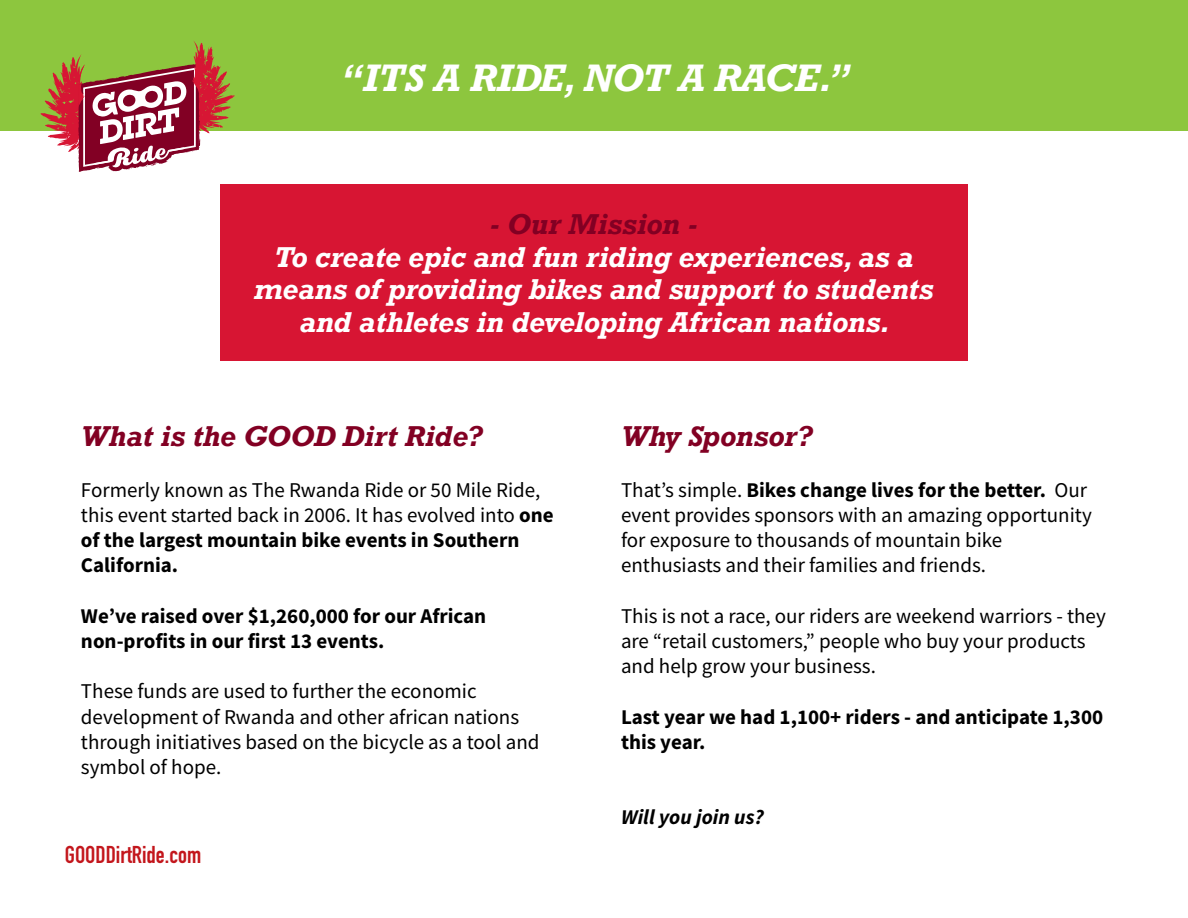
<style>
.page{position:relative;width:1188px;height:918px;background:#fff}
.page>*{position:absolute;margin:0;border:0;box-sizing:border-box;transform-origin:0 0}
.t1{font:italic 700 36px "Rockwell";letter-spacing:-.015em;color:#fff}
.t2{font:italic 700 27px/32.4px "Rockwell";letter-spacing:-.01em;color:#fff;text-align:center}
.t3{font:italic 700 27px "Rockwell";color:#820023}
.t4{font:700 24px "DIN Condensed";color:#c3161c}
.t5{font:21px/25.2px "Source Sans Pro";color:#000}
.t6{font:700 21px/25.2px "Source Sans Pro";color:#000}
.t7{font:italic 700 21px "Source Sans Pro";color:#000}
.s1{font-weight:700}
</style>
<div class="page">
<div style="left:0;top:0;width:1188px;height:131px;background:#8dc63e"></div>
<svg style="left:40px;top:41px;width:195px;height:131px"></svg>
<div style="left:220px;top:185px;width:748px;height:176px;background:#d71533"></div>
<h1 class="t1" style="left:340px;top:55px;width:512px">“ITS A RIDE, NOT A RACE.”</h1>
<p class="t3" style="left:490px;top:207px;width:210px">- Our Mission -</p>
<p class="t2" style="left:254px;top:240px;width:681px">To create epic and fun riding experiences, as a means of providing bikes and support to students and athletes in developing African nations.</p>
<p class="t3" style="left:81px;top:419px;width:404px">What is the GOOD Dirt Ride?</p>
<p class="t5" style="left:81px;top:477px;width:474px">Formerly known as The Rwanda Ride or 50 Mile Ride, this event started back in 2006. It has evolved into <span class="s1">one of the largest mountain bike events in Southern California.</span></p>
<p class="t6" style="left:81px;top:603px;width:407px">We’ve raised over $1,260,000 for our African non-profits in our first 13 events.</p>
<p class="t5" style="left:81px;top:679px;width:460px">These funds are used to further the economic development of Rwanda and other african nations through initiatives based on the bicycle as a tool and symbol of hope.</p>
<p class="t4" style="left:65px;top:838px;width:138px">GOODDirtRide.com</p>
<p class="t3" style="left:621px;top:419px;width:193px">Why Sponsor?</p>
<p class="t5" style="left:621px;top:477px;width:472px">That’s simple. <span class="s1">Bikes change lives for the better.</span> Our event provides sponsors with an amazing opportunity for exposure to thousands of mountain bike enthusiasts and their families and friends.</p>
<p class="t5" style="left:621px;top:603px;width:486px">This is not a race, our riders are weekend warriors - they are “retail customers,” people who buy your products and help grow your business.</p>
<p class="t6" style="left:621px;top:704px;width:484px">Last year we had 1,100+ riders - and anticipate 1,300 this year.</p>
<p class="t7" style="left:621px;top:803px;width:144px">Will you join us?</p>
</div>
